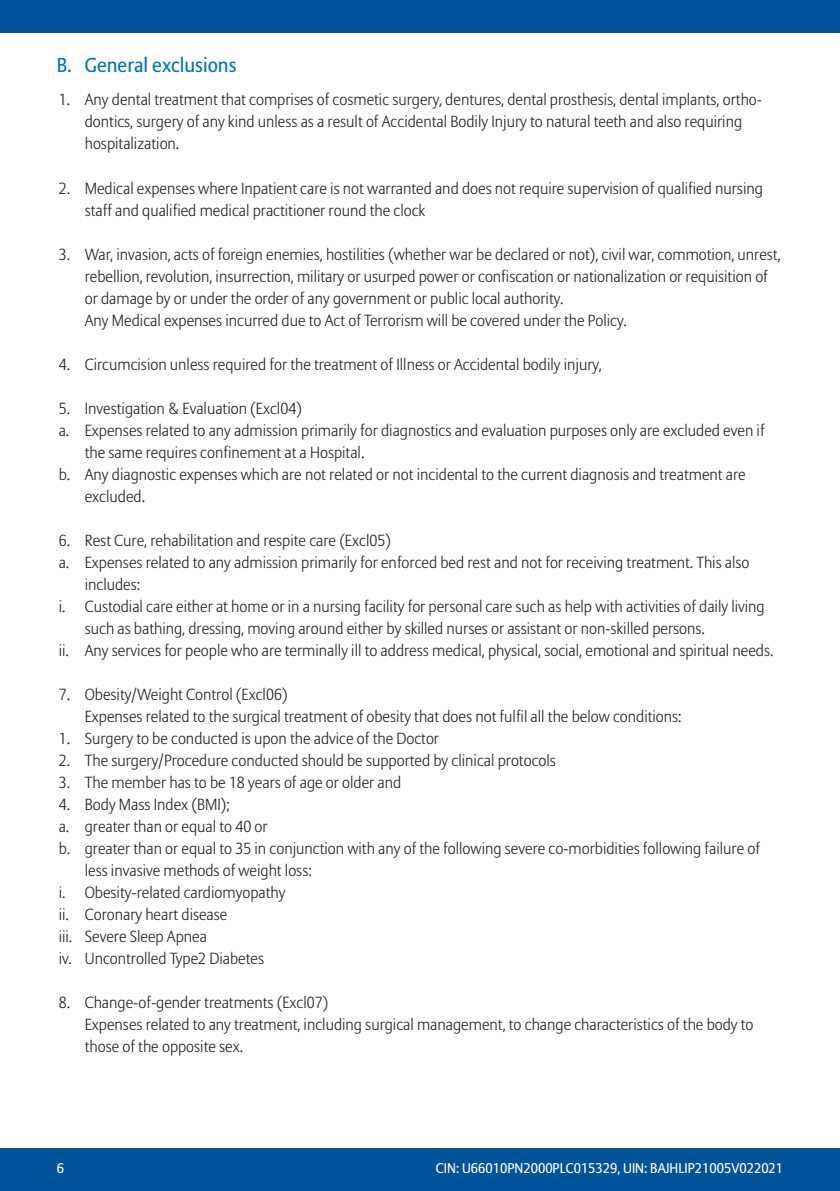
<style>
.page{position:relative;width:840px;height:1191px;background:#fff}
.page>*{position:absolute;margin:0;border:0;box-sizing:border-box;transform-origin:0 0}
.t1{font:20px "Allianz Sans";color:#0072bc}
.t2{font:300 16px/22px "Allianz Sans";color:#231f20}
.t3{font:14px "Allianz Sans";color:#fff}
</style>
<div class="page">
<div style="left:0;top:0;width:839px;height:33px;background:#015399"></div>
<div style="left:0;top:1148px;width:839px;height:43px;background:#015399"></div>
<p class="t1" style="left:57px;top:53px;width:181px">B. General exclusions</p>
<p class="t2" style="left:85px;top:89px;width:678px;text-indent:-26px">1. Any dental treatment that comprises of cosmetic surgery, dentures, dental prosthesis, dental implants, ortho&shy;dontics, surgery of any kind unless as a result of Accidental Bodily Injury to natural teeth and also requiring hospitalization.</p>
<p class="t2" style="left:85px;top:177px;width:679px;text-indent:-26px">2. Medical expenses where Inpatient care is not warranted and does not require supervision of qualified nursing staff and qualified medical practitioner round the clock</p>
<p class="t2" style="left:85px;top:243px;width:697px;text-indent:-26px">3. War, invasion, acts of foreign enemies, hostilities (whether war be declared or not), civil war, commotion, unrest, rebellion, revolution, insurrection, military or usurped power or confiscation or nationalization or requisition of or damage by or under the order of any government or public local authority.<br>Any Medical expenses incurred due to Act of Terrorism will be covered under the Policy.</p>
<p class="t2" style="left:59px;top:353px;width:544px">4. Circumcision unless required for the treatment of Illness or Accidental bodily injury,</p>
<p class="t2" style="left:59px;top:397px;width:244px">5. Investigation &amp; Evaluation (Excl04)</p>
<p class="t2" style="left:59px;top:419px;width:707px">a. Expenses related to any admission primarily for diagnostics and evaluation purposes only are excluded even if</p>
<p class="t2" style="left:85px;top:441px;width:281px">the same requires confinement at a Hospital.</p>
<p class="t2" style="left:59px;top:463px;width:688px">b. Any diagnostic expenses which are not related or not incidental to the current diagnosis and treatment are</p>
<p class="t2" style="left:85px;top:485px;width:62px">excluded.</p>
<p class="t2" style="left:59px;top:529px;width:333px">6. Rest Cure, rehabilitation and respite care (Excl05)</p>
<p class="t2" style="left:59px;top:551px;width:692px">a. Expenses related to any admission primarily for enforced bed rest and not for receiving treatment. This also</p>
<p class="t2" style="left:85px;top:573px;width:57px">includes:</p>
<p class="t2" style="left:59px;top:595px;width:707px">i. Custodial care either at home or in a nursing facility for personal care such as help with activities of daily living</p>
<p class="t2" style="left:85px;top:617px;width:621px">such as bathing, dressing, moving around either by skilled nurses or assistant or non-skilled persons.</p>
<p class="t2" style="left:59px;top:639px;width:715px">ii. Any services for people who are terminally ill to address medical, physical, social, emotional and spiritual needs.</p>
<p class="t2" style="left:85px;top:683px;width:598px;text-indent:-26px">7. Obesity/Weight Control (Excl06)<br>Expenses related to the surgical treatment of obesity that does not fulfil all the below conditions:</p>
<p class="t2" style="left:59px;top:727px;width:381px">1. Surgery to be conducted is upon the advice of the Doctor</p>
<p class="t2" style="left:59px;top:749px;width:498px">2. The surgery/Procedure conducted should be supported by clinical protocols</p>
<p class="t2" style="left:59px;top:771px;width:344px">3. The member has to be 18 years of age or older and</p>
<p class="t2" style="left:59px;top:793px;width:172px">4. Body Mass Index (BMI);</p>
<p class="t2" style="left:59px;top:815px;width:210px">a. greater than or equal to 40 or</p>
<p class="t2" style="left:59px;top:837px;width:702px">b. greater than or equal to 35 in conjunction with any of the following severe co-morbidities following failure of</p>
<p class="t2" style="left:85px;top:859px;width:228px">less invasive methods of weight loss:</p>
<p class="t2" style="left:59px;top:881px;width:228px">i. Obesity-related cardiomyopathy</p>
<p class="t2" style="left:59px;top:903px;width:170px">ii. Coronary heart disease</p>
<p class="t2" style="left:59px;top:925px;width:150px">iii. Severe Sleep Apnea</p>
<p class="t2" style="left:59px;top:947px;width:207px">iv. Uncontrolled Type2 Diabetes</p>
<p class="t2" style="left:85px;top:991px;width:670px;text-indent:-26px">8. Change-of-gender treatments (Excl07)<br>Expenses related to any treatment, including surgical management, to change characteristics of the body to those of the opposite sex.</p>
<p class="t3" style="left:57px;top:1159px;width:9px">6</p>
<p class="t3" style="left:435px;top:1159px;width:348px">CIN: U66010PN2000PLC015329, UIN: BAJHLIP21005V022021</p>
</div>
